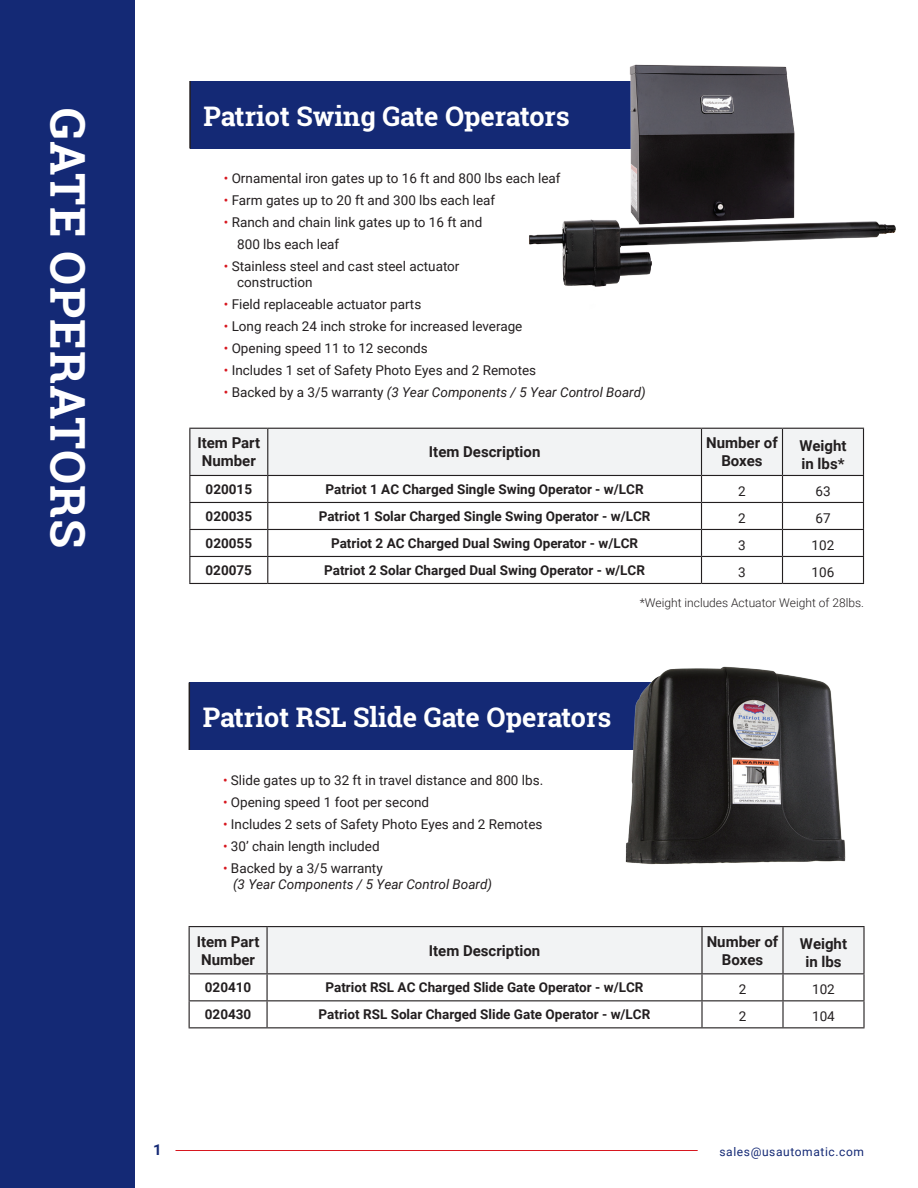
<style>
.page{position:relative;width:918px;height:1188px;background:#fff}
.page>*{position:absolute;margin:0;border:0;box-sizing:border-box;transform-origin:0 0}
.t1{font:700 48px "Roboto Slab";letter-spacing:.025em;color:#fff}
.t2{font:700 27px "Roboto Slab";color:#fff}
.t3{font:700 15px/18px "Roboto";color:#231f20}
.t4{font:700 15px "Roboto";color:#142975}
.t5{font:13.5px/21.9px "Roboto";color:#231f20}
.t6{font:700 13.5px "Roboto";color:#231f20}
.t7{font:italic 13.5px/16.5px "Roboto";color:#231f20}
.t8{font:300 12px "Roboto";color:#231f20}
.t9{font:12px "Roboto";letter-spacing:.05em;color:#142975}
.s1{color:#d7171f}
.s2{font-style:normal;color:#d7171f}
.s3{font-style:normal}
</style>
<div class="page">
<div style="left:0;top:0;width:135px;height:1188px;background:#142975"></div>
<hr style="left:176px;top:1150px;width:522px;height:1px;background:#d7171f">
<div style="left:190px;top:81px;width:554px;height:67px;background:#142975"></div>
<hr style="left:189px;top:81px;width:2px;height:67px;background:#231f20">
<div style="left:189px;top:682px;width:547px;height:68px;background:#142975"></div>
<hr style="left:189px;top:682px;width:1px;height:68px;background:#231f20">
<img style="left:515px;top:64px;width:381px;height:223px">
<img style="left:625px;top:666px;width:221px;height:199px">
<hr style="left:189px;top:583px;width:79px;height:1px;background:#231f20">
<hr style="left:268px;top:583px;width:434px;height:1px;background:#231f20">
<hr style="left:702px;top:583px;width:81px;height:1px;background:#231f20">
<hr style="left:783px;top:583px;width:81px;height:1px;background:#231f20">
<svg style="left:189px;top:428px;width:675px;height:155px"></svg>
<hr style="left:863px;top:927px;width:2px;height:46px;background:#231f20">
<hr style="left:189px;top:926px;width:78px;height:1px;background:#231f20">
<hr style="left:267px;top:926px;width:435px;height:1px;background:#231f20">
<hr style="left:702px;top:926px;width:81px;height:1px;background:#231f20">
<hr style="left:783px;top:926px;width:82px;height:1px;background:#231f20">
<hr style="left:783px;top:973px;width:82px;height:1px;background:#231f20">
<hr style="left:783px;top:1000px;width:82px;height:1px;background:#231f20">
<hr style="left:189px;top:1027px;width:78px;height:1px;background:#231f20">
<hr style="left:267px;top:1027px;width:435px;height:1px;background:#231f20">
<hr style="left:702px;top:1027px;width:81px;height:1px;background:#231f20">
<hr style="left:783px;top:1027px;width:82px;height:1px;background:#231f20">
<svg style="left:189px;top:927px;width:675px;height:100px"></svg>
<hr style="left:266px;top:974px;width:2px;height:26px;background:#231f20">
<hr style="left:701px;top:974px;width:2px;height:26px;background:#231f20">
<hr style="left:782px;top:974px;width:2px;height:26px;background:#231f20">
<hr style="left:863px;top:974px;width:2px;height:26px;background:#231f20">
<hr style="left:266px;top:1001px;width:2px;height:26px;background:#231f20">
<hr style="left:701px;top:1001px;width:2px;height:26px;background:#231f20">
<hr style="left:782px;top:1001px;width:2px;height:26px;background:#231f20">
<hr style="left:863px;top:1001px;width:2px;height:26px;background:#231f20">
<h1 class="t1" style="left:101px;top:108px;width:442px;rotate:90deg">GATE OPERATORS</h1>
<h2 class="t2" style="left:204px;top:97px;width:368px">Patriot Swing Gate Operators</h2>
<p class="t5" style="left:224px;top:167px;width:338px"><span class="s1">•</span> Ornamental iron gates up to 16 ft and 800 lbs each leaf</p>
<p class="t5" style="left:224px;top:189px;width:273px"><span class="s1">•</span> Farm gates up to 20 ft and 300 lbs each leaf</p>
<p class="t5" style="left:237px;top:211px;width:247px;text-indent:-13px"><span class="s1">•</span> Ranch and chain link gates up to 16 ft and<br>800 lbs each leaf</p>
<p class="t5" style="left:237px;top:257px;width:224px;line-height:16.5px;text-indent:-13px"><span class="s1">•</span> Stainless steel and cast steel actuator construction</p>
<p class="t5" style="left:224px;top:293px;width:199px"><span class="s1">•</span> Field replaceable actuator parts</p>
<p class="t5" style="left:224px;top:315px;width:300px"><span class="s1">•</span> Long reach 24 inch stroke for increased leverage</p>
<p class="t5" style="left:224px;top:337px;width:206px"><span class="s1">•</span> Opening speed 11 to 12 seconds</p>
<p class="t5" style="left:224px;top:358px;width:314px"><span class="s1">•</span> Includes 1 set of Safety Photo Eyes and 2 Remotes</p>
<p class="t7" style="left:224px;top:383px;width:424px"><span class="s2">•</span> <span class="s3">Backed by a 3/5 warranty</span> (3 Year Components / 5 Year Control Board)</p>
<p class="t3" style="left:197px;top:434px;width:64px">Item Part<br>Number</p>
<p class="t3" style="left:429px;top:443px;width:113px">Item Description</p>
<p class="t3" style="left:706px;top:434px;width:73px;text-align:center">Number of<br>Boxes</p>
<p class="t3" style="left:799px;top:436px;width:49px">Weight in lbs*</p>
<p class="t6" style="left:206px;top:480px;width:48px">020015</p>
<p class="t6" style="left:326px;top:480px;width:320px">Patriot 1 AC Charged Single Swing Operator - w/LCR</p>
<p class="t5" style="left:738px;top:480px;width:9px">2</p>
<p class="t5" style="left:815px;top:480px;width:17px">63</p>
<p class="t6" style="left:206px;top:507px;width:48px">020035</p>
<p class="t6" style="left:319px;top:507px;width:333px">Patriot 1 Solar Charged Single Swing Operator - w/LCR</p>
<p class="t5" style="left:738px;top:507px;width:9px">2</p>
<p class="t5" style="left:815px;top:507px;width:17px">67</p>
<p class="t6" style="left:206px;top:534px;width:48px">020055</p>
<p class="t6" style="left:331px;top:534px;width:309px">Patriot 2 AC Charged Dual Swing Operator - w/LCR</p>
<p class="t5" style="left:738px;top:534px;width:9px">3</p>
<p class="t5" style="left:812px;top:534px;width:24px">102</p>
<p class="t6" style="left:206px;top:561px;width:48px">020075</p>
<p class="t6" style="left:324px;top:561px;width:322px">Patriot 2 Solar Charged Dual Swing Operator - w/LCR</p>
<p class="t5" style="left:738px;top:561px;width:9px">3</p>
<p class="t5" style="left:812px;top:561px;width:24px">106</p>
<p class="t8" style="left:640px;top:594px;width:226px">*Weight includes Actuator Weight of 28lbs.</p>
<h2 class="t2" style="left:203px;top:699px;width:410px">Patriot RSL Slide Gate Operators</h2>
<p class="t5" style="left:223px;top:769px;width:322px"><span class="s1">•</span> Slide gates up to 32 ft in travel distance and 800 lbs.</p>
<p class="t5" style="left:223px;top:791px;width:208px"><span class="s1">•</span> Opening speed 1 foot per second</p>
<p class="t5" style="left:223px;top:813px;width:321px"><span class="s1">•</span> Includes 2 sets of Safety Photo Eyes and 2 Remotes</p>
<p class="t5" style="left:223px;top:835px;width:158px"><span class="s1">•</span> 30’ chain length included</p>
<p class="t7" style="left:233px;top:859px;width:261px;text-indent:-10px"><span class="s2">•</span> <span class="s3">Backed by a 3/5 warranty<br></span>(3 Year Components / 5 Year Control Board)</p>
<p class="t3" style="left:197px;top:932px;width:64px">Item Part<br>Number</p>
<p class="t3" style="left:429px;top:941px;width:113px">Item Description</p>
<p class="t3" style="left:707px;top:932px;width:73px;text-align:center">Number of<br>Boxes</p>
<p class="t3" style="left:800px;top:934px;width:49px;text-align:center">Weight in lbs</p>
<p class="t6" style="left:205px;top:978px;width:48px">020410</p>
<p class="t6" style="left:326px;top:978px;width:320px">Patriot RSL AC Charged Slide Gate Operator - w/LCR</p>
<p class="t5" style="left:739px;top:978px;width:9px">2</p>
<p class="t5" style="left:812px;top:978px;width:24px">102</p>
<p class="t6" style="left:205px;top:1005px;width:48px">020430</p>
<p class="t6" style="left:319px;top:1005px;width:333px">Patriot RSL Solar Charged Slide Gate Operator - w/LCR</p>
<p class="t5" style="left:739px;top:1005px;width:9px">2</p>
<p class="t5" style="left:812px;top:1005px;width:24px">104</p>
<p class="t4" style="left:153px;top:1139px;width:10px">1</p>
<p class="t9" style="left:720px;top:1143px;width:146px">sales@usautomatic.com</p>
</div>
